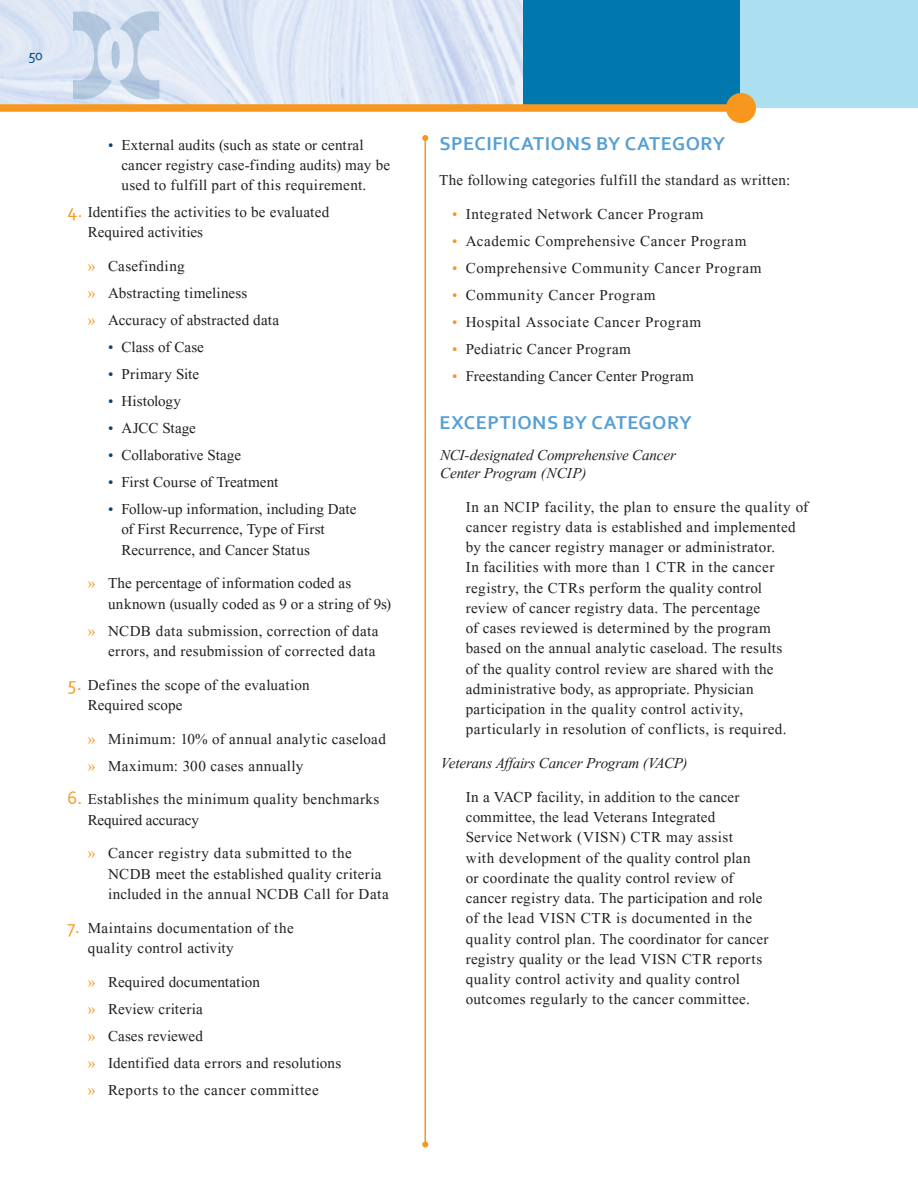
<style>
.page{position:relative;width:918px;height:1188px;background:#fff}
.page>*{position:absolute;margin:0;border:0;box-sizing:border-box;transform-origin:0 0}
.MINI_SUB{font:700 19.5px "Corbel";letter-spacing:.03em;color:#56a0d5}
.TEXT_indent{font:18.75px/20.2px "Aparajita";letter-spacing:.02em;color:#231f20}
.TEXT{font:italic 18.75px/17.7px "Aparajita";letter-spacing:-.01em;color:#231f20}
.TEXT_indent-2{font:18.75px "Aparajita";color:#231f20}
.TEXT-2{font:18.75px "Aparajita";letter-spacing:.02em;color:#231f20}
.TEXT_indent-3{font:18.75px "Aparajita";letter-spacing:.04em;color:#231f20}
.TEXT_indent-4{font:18.75px "Aparajita";letter-spacing:-.005em;color:#231f20}
.t1{font:15px "Corbel";color:#00467e}
.s1{color:#00467e}
.s2{font-family:"Corbel";color:#f7971d}
.s3{color:#f7971d}
</style>
<div class="page">
<img style="left:0;top:0;width:523px;height:104px">
<hr style="left:424px;top:138px;width:2px;height:1006px;background:#f7971d">
<svg style="left:422px;top:135px;width:6px;height:6px"></svg>
<svg style="left:422px;top:1142px;width:6px;height:6px"></svg>
<div style="left:523px;top:0;width:218px;height:106px;background:#0078ae"></div>
<div style="left:741px;top:0;width:177px;height:108px;background:#acdfef"></div>
<div style="left:0;top:104px;width:741px;height:8px;background:#f7971d"></div>
<div style="left:726px;top:93px;width:30px;height:30px;background:#f7971d;border-radius:50%"></div>
<svg style="left:73px;top:11px;width:86px;height:88px;background:#cbd9ea"></svg>
<p class="t1" style="left:28px;top:45px;width:16px">50</p>
<p class="TEXT_indent" style="left:122px;top:136px;width:270px;text-indent:-14px"><span class="s1">•</span> External audits (such as state or central cancer registry case-finding audits) may be used to fulfill part of this requirement.</p>
<p class="TEXT_indent" style="left:88px;top:204px;width:243px;text-indent:-20px"><span class="s2">4.</span> Identifies the activities to be evaluated<br>Required activities</p>
<p class="TEXT_indent" style="left:88px;top:258px;width:98px"><span class="s3">»</span> Casefinding</p>
<p class="TEXT_indent" style="left:88px;top:285px;width:161px"><span class="s3">»</span> Abstracting timeliness</p>
<p class="TEXT_indent" style="left:88px;top:312px;width:193px"><span class="s3">»</span> Accuracy of abstracted data</p>
<p class="TEXT_indent-2" style="left:108px;top:338px;width:97px"><span class="s1">•</span> Class of Case</p>
<p class="TEXT_indent" style="left:108px;top:366px;width:93px"><span class="s1">•</span> Primary Site</p>
<p class="TEXT_indent-2" style="left:108px;top:392px;width:75px"><span class="s1">•</span> Histology</p>
<p class="TEXT_indent-4" style="left:108px;top:419px;width:89px"><span class="s1">•</span> AJCC Stage</p>
<p class="TEXT_indent-2" style="left:108px;top:446px;width:135px"><span class="s1">•</span> Collaborative Stage</p>
<p class="TEXT_indent-2" style="left:108px;top:473px;width:172px"><span class="s1">•</span> First Course of Treatment</p>
<p class="TEXT_indent" style="left:122px;top:501px;width:237px;text-indent:-14px"><span class="s1">•</span> Follow-up information, including Date of First Recurrence, Type of First<br>Recurrence, and Cancer Status</p>
<p class="TEXT_indent" style="left:108px;top:575px;width:285px;text-indent:-20px"><span class="s3">»</span> The percentage of information coded as unknown (usually coded as 9 or a string of 9s)</p>
<p class="TEXT_indent" style="left:88px;top:622px;width:292px;text-align:right"><span class="s3">»</span> NCDB data submission, correction of data errors, and resubmission of corrected data</p>
<p class="TEXT_indent" style="left:88px;top:676px;width:223px;text-indent:-20px"><span class="s2">5.</span> Defines the scope of the evaluation<br>Required scope</p>
<p class="TEXT_indent" style="left:88px;top:730px;width:300px"><span class="s3">»</span> Minimum: 10% of annual analytic caseload</p>
<p class="TEXT_indent" style="left:88px;top:757px;width:217px"><span class="s3">»</span> Maximum: 300 cases annually</p>
<p class="TEXT_indent" style="left:88px;top:791px;width:293px;text-indent:-20px"><span class="s2">6.</span> Establishes the minimum quality benchmarks<br>Required accuracy</p>
<p class="TEXT_indent" style="left:108px;top:845px;width:282px;text-indent:-20px"><span class="s3">»</span> Cancer registry data submitted to the<br>NCDB meet the established quality criteria included in the annual NCDB Call for Data</p>
<p class="TEXT_indent" style="left:88px;top:919px;width:208px;text-indent:-20px"><span class="s2">7.</span> Maintains documentation of the quality control activity</p>
<p class="TEXT_indent" style="left:88px;top:973px;width:174px"><span class="s3">»</span> Required documentation</p>
<p class="TEXT_indent" style="left:88px;top:1000px;width:117px"><span class="s3">»</span> Review criteria</p>
<p class="TEXT_indent" style="left:88px;top:1027px;width:117px"><span class="s3">»</span> Cases reviewed</p>
<p class="TEXT_indent" style="left:88px;top:1054px;width:255px"><span class="s3">»</span> Identified data errors and resolutions</p>
<p class="TEXT_indent" style="left:88px;top:1081px;width:232px"><span class="s3">»</span> Reports to the cancer committee</p>
<p class="MINI_SUB" style="left:440px;top:131px;width:287px">SPECIFICATIONS BY CATEGORY</p>
<p class="TEXT-2" style="left:439px;top:171px;width:353px">The following categories fulfill the standard as written:</p>
<p class="TEXT_indent" style="left:452px;top:206px;width:253px"><span class="s3">•</span> Integrated Network Cancer Program</p>
<p class="TEXT_indent" style="left:452px;top:233px;width:296px"><span class="s3">•</span> Academic Comprehensive Cancer Program</p>
<p class="TEXT_indent" style="left:452px;top:260px;width:311px"><span class="s3">•</span> Comprehensive Community Cancer Program</p>
<p class="TEXT_indent-3" style="left:452px;top:286px;width:205px"><span class="s3">•</span> Community Cancer Program</p>
<p class="TEXT_indent" style="left:452px;top:314px;width:251px"><span class="s3">•</span> Hospital Associate Cancer Program</p>
<p class="TEXT_indent" style="left:452px;top:341px;width:180px"><span class="s3">•</span> Pediatric Cancer Program</p>
<p class="TEXT_indent" style="left:452px;top:368px;width:243px"><span class="s3">•</span> Freestanding Cancer Center Program</p>
<p class="MINI_SUB" style="left:440px;top:411px;width:254px">EXCEPTIONS BY CATEGORY</p>
<p class="TEXT" style="left:440px;top:448px;width:237px">NCI-designated Comprehensive Cancer<br>Center Program (NCIP)</p>
<p class="TEXT_indent" style="left:466px;top:498px;width:344px">In an NCIP facility, the plan to ensure the quality of cancer registry data is established and implemented by the cancer registry manager or administrator.<br>In facilities with more than 1 CTR in the cancer registry, the CTRs perform the quality control review of cancer registry data. The percentage<br>of cases reviewed is determined by the program based on the annual analytic caseload. The results<br>of the quality control review are shared with the administrative body, as appropriate. Physician participation in the quality control activity, particularly in resolution of conflicts, is required.</p>
<p class="TEXT" style="left:441px;top:756px;width:248px">Veterans Affairs Cancer Program (VACP)</p>
<p class="TEXT_indent" style="left:466px;top:789px;width:304px">In a VACP facility, in addition to the cancer committee, the lead Veterans Integrated<br>Service Network (VISN) CTR may assist<br>with development of the quality control plan<br>or coordinate the quality control review of cancer registry data. The participation and role of the lead VISN CTR is documented in the quality control plan. The coordinator for cancer registry quality or the lead VISN CTR reports quality control activity and quality control outcomes regularly to the cancer committee.</p>
</div>
